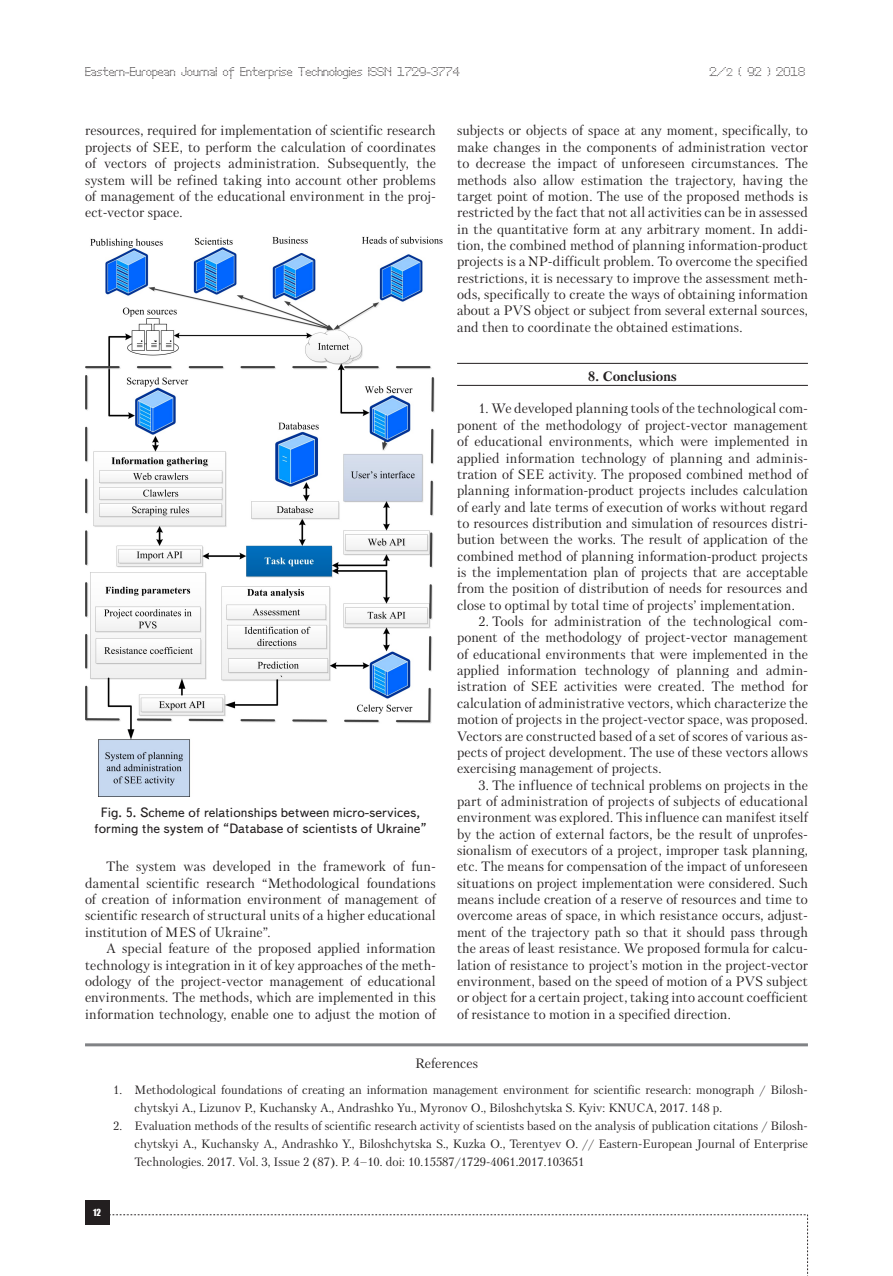
<style>
.page{position:relative;width:893px;height:1276px;background:#fff}
.page>*{position:absolute;margin:0;border:0;box-sizing:border-box;transform-origin:0 0}
.Text__англ{font:13.5px/16.4px "Petersburg C";letter-spacing:.005em;color:#231f20;text-align:justify}
.Рисунок{font:13.5px/16.2px "Text Book C";color:#231f20;text-align:center}
.Раздел_статьи{font:700 13.5px "Petersburg C";color:#231f20}
.Литература_заголовок{font:13.5px "Petersburg C";color:#231f20}
.t1{font:12px/18px "Petersburg C";color:#231f20}
.t2{font:12px "Perfo";letter-spacing:.015em;color:#231f20}
.t3{font:9px "Impact";color:#fff}
.s1{font-size:10.5px}
</style>
<div class="page">
<div style="left:85px;top:1200px;width:24px;height:24px;background:#231f20"></div>
<svg style="left:109px;top:1214px;width:699px;height:62px"></svg>
<hr style="left:457px;top:363px;width:351px;height:1px;background:#231f20">
<hr style="left:457px;top:385px;width:351px;height:1px;background:#231f20">
<img style="left:85px;top:236px;width:357px;height:561px">
<hr style="left:85px;top:1043px;width:723px;height:3px;background:#808285">
<p class="t2" style="left:85px;top:65px;width:376px">Eastern-European Journal of Enterprise Technologies ISSN 1729-3774</p>
<p class="t2" style="left:709px;top:65px;width:97px">2/<span class="s1">2</span> ( 92 ) 2018</p>
<p class="Text__англ" style="left:85px;top:122px;width:352px">resources, required for implementation of scientific research projects of SEE, to perform the calculation of coordinates of vectors of projects administration. Subsequently, the system will be refined taking into account other problems of management of the educational environment in the proj&shy;ect-vector space.</p>
<p class="Text__англ" style="left:457px;top:122px;width:352px">subjects or objects of space at any moment, specifically, to make changes in the components of administration vector to decrease the impact of unforeseen circumstances. The methods also allow estimation the trajectory, having the target point of motion. The use of the proposed methods is restricted by the fact that not all activities can be in assessed in the quantitative form at any arbitrary moment. In addi&shy;tion, the combined method of planning information-product projects is a NP-difficult problem. To overcome the specified restrictions, it is necessary to improve the assessment meth&shy;ods, specifically to create the ways of obtaining information about a PVS object or subject from several external sources, and then to coordinate the obtained estimations.</p>
<p class="Раздел_статьи" style="left:588px;top:368px;width:90px">8. Conclusions</p>
<p class="Text__англ" style="left:457px;top:400px;width:352px;text-indent:21px">1. We developed planning tools of the technological com&shy;ponent of the methodology of project-vector management of educational environments, which were implemented in applied information technology of planning and adminis&shy;tration of SEE activity. The proposed combined method of planning information-product projects includes calculation of early and late terms of execution of works without regard to resources distribution and simulation of resources distri&shy;bution between the works. The result of application of the combined method of planning information-product projects is the implementation plan of projects that are acceptable from the position of distribution of needs for resources and close to optimal by total time of projects’ implementation.</p>
<p class="Text__англ" style="left:457px;top:613px;width:352px;text-indent:21px">2. Tools for administration of the technological com&shy;ponent of the methodology of project-vector management of educational environments that were implemented in the applied information technology of planning and admin&shy;istration of SEE activities were created. The method for calculation of administrative vectors, which characterize the motion of projects in the project-vector space, was proposed.<br>Vectors are constructed based of a set of scores of various as&shy;pects of project development. The use of these vectors allows exercising management of projects.</p>
<p class="Text__англ" style="left:457px;top:776px;width:352px;text-indent:21px">3. The influence of technical problems on projects in the part of administration of projects of subjects of educational environment was explored. This influence can manifest itself by the action of external factors, be the result of unprofes&shy;sionalism of executors of a project, improper task planning, etc. The means for compensation of the impact of unforeseen situations on project implementation were considered. Such means include creation of a reserve of resources and time to overcome areas of space, in which resistance occurs, adjust&shy;ment of the trajectory path so that it should pass through the areas of least resistance. We proposed formula for calcu&shy;lation of resistance to project’s motion in the project-vector environment, based on the speed of motion of a PVS subject or object for a certain project, taking into account coefficient of resistance to motion in a specified direction.</p>
<p class="Литература_заголовок" style="left:415px;top:1055px;width:64px">References</p>
<p class="t1" style="left:135px;top:1080px;width:675px;text-indent:-21px">1. Methodological foundations of creating an information management environment for scientific research: monograph / Bilosh&shy;chytskyi A., Lizunov P., Kuchansky A., Andrashko Yu., Myronov O., Biloshchytska S. Kyiv: KNUCA, 2017. 148 p.</p>
<p class="t1" style="left:135px;top:1116px;width:675px;text-align:justify;text-indent:-21px">2. Evaluation methods of the results of scientific research activity of scientists based on the analysis of publication citations / Bilosh&shy;chytskyi A., Kuchansky A., Andrashko Y., Biloshchytska S., Kuzka O., Terentyev О. // Eastern-European Journal of Enterprise Technologies. 2017. Vol. 3, Issue 2 (87). P. 4–10. doi: 10.15587/1729-4061.2017.103651</p>
<p class="Рисунок" style="left:94px;top:804px;width:334px">Fig. 5. Scheme of relationships between micro-services, forming the system of “Database of scientists of Ukraine”</p>
<p class="Text__англ" style="left:85px;top:858px;width:352px;text-indent:21px">The system was developed in the framework of fun&shy;damental scientific research “Methodological foundations of creation of information environment of management of scientific research of structural units of a higher educational institution of MES of Ukraine”.</p>
<p class="Text__англ" style="left:85px;top:940px;width:352px;text-indent:21px">A special feature of the proposed applied information technology is integration in it of key approaches of the meth&shy;odology of the project-vector management of educational environments. The methods, which are implemented in this information technology, enable one to adjust the motion of</p>
<p class="t3" style="left:93px;top:1205px;width:9px">12</p>
</div>
